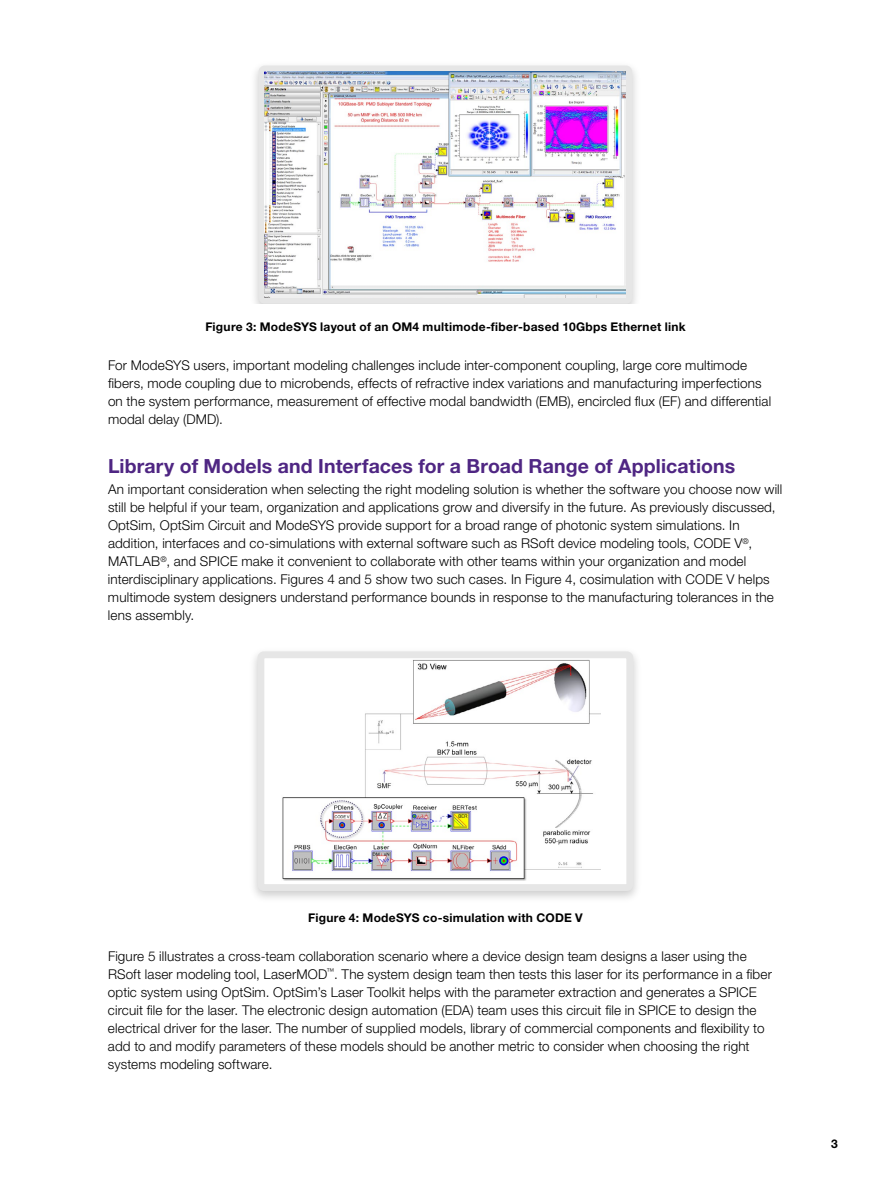
<style>
.page{position:relative;width:891px;height:1188px;background:#fff}
.page>*{position:absolute;margin:0;border:0;box-sizing:border-box;transform-origin:0 0}
.t1{font:700 19.5px "Helvetica Neue LT Std";letter-spacing:.005em;color:#4f2683}
.t2{font:300 13.5px/18px "Helvetica Neue LT Std";letter-spacing:.01em;color:#000}
.t3{font:700 12px "Helvetica Neue LT Std";letter-spacing:.02em;color:#000}
</style>
<div class="page">
<div style="left:259px;top:66px;width:373px;height:238px;border:7px solid #e6e6e6;border-radius:3px"></div>
<img style="left:265px;top:72px;width:361px;height:226px">
<div style="left:258px;top:651px;width:375px;height:240px;border:7px solid #e6e6e6;border-radius:3px"></div>
<img style="left:282px;top:660px;width:318px;height:221px">
<p class="t3" style="left:205px;top:319px;width:482px">Figure 3: ModeSYS layout of an OM4 multimode-fiber-based 10Gbps Ethernet link</p>
<p class="t2" style="left:108px;top:356px;width:665px">For ModeSYS users, important modeling challenges include inter-component coupling, large core multimode fibers, mode coupling due to microbends, effects of refractive index variations and manufacturing imperfections on the system performance, measurement of effective modal bandwidth (EMB), encircled flux (EF) and differential modal delay (DMD).</p>
<h1 class="t1" style="left:108px;top:454px;width:629px">Library of Models and Interfaces for a Broad Range of Applications</h1>
<p class="t2" style="left:108px;top:480px;width:676px">An important consideration when selecting the right modeling solution is whether the software you choose now will still be helpful if your team, organization and applications grow and diversify in the future. As previously discussed, OptSim, OptSim Circuit and ModeSYS provide support for a broad range of photonic system simulations. In addition, interfaces and co-simulations with external software such as RSoft device modeling tools, CODE V<sup>®</sup>, MATLAB<sup>®</sup>, and SPICE make it convenient to collaborate with other teams within your organization and model interdisciplinary applications. Figures 4 and 5 show two such cases. In Figure 4, cosimulation with CODE V helps multimode system designers understand performance bounds in response to the manufacturing tolerances in the lens assembly.</p>
<p class="t3" style="left:308px;top:910px;width:276px">Figure 4: ModeSYS co-simulation with CODE V</p>
<p class="t2" style="left:108px;top:947px;width:665px">Figure 5 illustrates a cross-team collaboration scenario where a device design team designs a laser using the RSoft laser modeling tool, LaserMOD<sup>™</sup>. The system design team then tests this laser for its performance in a fiber optic system using OptSim. OptSim’s Laser Toolkit helps with the parameter extraction and generates a SPICE circuit file for the laser. The electronic design automation (EDA) team uses this circuit file in SPICE to design the electrical driver for the laser. The number of supplied models, library of commercial components and flexibility to add to and modify parameters of these models should be another metric to consider when choosing the right systems modeling software.</p>
<p class="t3" style="left:831px;top:1136px;width:8px">3</p>
</div>
